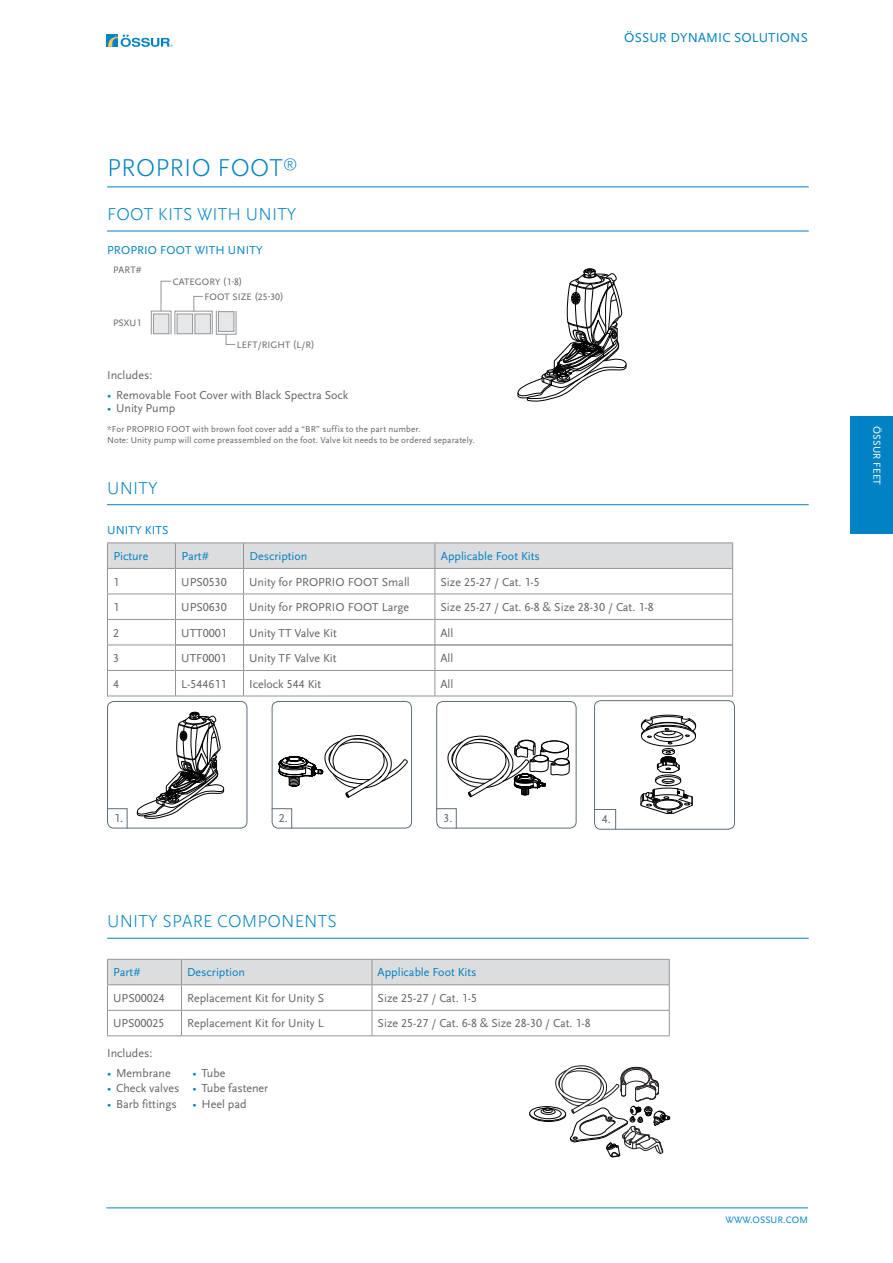
<style>
.page{position:relative;width:893px;height:1263px;background:#fff}
.page>*{position:absolute;margin:0;border:0;box-sizing:border-box;transform-origin:0 0}
.t1{font:300 25.5px "Scala Sans OT";letter-spacing:.01em;color:#0082c4}
.t2{font:300 18px "Scala Sans OT";letter-spacing:.01em;color:#0082c4}
.t3{font:13.5px "Scala Sans OT";letter-spacing:.01em;color:#0082c4}
.t4{font:12.15px "Scala Sans OT";color:#636466}
.t5{font:12px "Scala Sans OT";color:#636466}
.t6{font:12px/25.7px "Scala Sans OT";color:#0082c4}
.t7{font:10.5px "Scala Sans OT";letter-spacing:.01em;color:#fff}
.t8{font:9.75px "Scala Sans OT";letter-spacing:.01em;color:#636466}
.t9{font:9.75px "Scala Sans OT";letter-spacing:.01em;color:#0082c4}
.t10{font:9px/11.2px "Scala Sans OT";letter-spacing:.02em;color:#636466}
.s1{color:#0082c4}
</style>
<div class="page">
<hr style="left:106px;top:1207px;width:702px;height:1px;background:#0082c4">
<div style="left:106px;top:34px;width:13px;height:13px;background:#0082c4"></div>
<svg style="left:108px;top:35px;width:65px;height:12px"></svg>
<div style="left:850px;top:417px;width:43px;height:117px;background:#0082c4"></div>
<hr style="left:107px;top:187px;width:702px;height:1px;background:#0082c4">
<hr style="left:107px;top:231px;width:702px;height:1px;background:#0082c4">
<hr style="left:107px;top:504px;width:702px;height:1px;background:#0082c4">
<hr style="left:107px;top:938px;width:702px;height:1px;background:#0082c4">
<div style="left:175px;top:311px;width:37px;height:24px;border:1px solid #939598"></div>
<div style="left:177px;top:314px;width:16px;height:20px;background:#e6e7e8;border:1px solid #939598"></div>
<div style="left:195px;top:314px;width:16px;height:20px;background:#e6e7e8;border:1px solid #939598"></div>
<svg style="left:193px;top:296px;width:10px;height:16px"></svg>
<svg style="left:226px;top:334px;width:10px;height:11px"></svg>
<div style="left:216px;top:311px;width:20px;height:23px;border:1px solid #939598"></div>
<div style="left:218px;top:311px;width:16px;height:21px;background:#e6e7e8;border:1px solid #939598"></div>
<svg style="left:161px;top:281px;width:11px;height:30px"></svg>
<div style="left:151px;top:311px;width:20px;height:24px;border:1px solid #939598"></div>
<div style="left:153px;top:314px;width:16px;height:20px;background:#e6e7e8;border:1px solid #939598"></div>
<hr style="left:107px;top:542px;width:68px;height:1px;background:#939598">
<hr style="left:175px;top:542px;width:69px;height:1px;background:#939598">
<hr style="left:244px;top:542px;width:191px;height:1px;background:#939598">
<hr style="left:435px;top:542px;width:298px;height:1px;background:#939598">
<hr style="left:107px;top:696px;width:68px;height:1px;background:#939598">
<svg style="left:107px;top:543px;width:626px;height:153px"></svg>
<hr style="left:175px;top:696px;width:69px;height:1px;background:#939598">
<hr style="left:244px;top:696px;width:191px;height:1px;background:#939598">
<hr style="left:435px;top:696px;width:298px;height:1px;background:#939598">
<svg style="left:107px;top:959px;width:563px;height:76px"></svg>
<hr style="left:107px;top:1035px;width:74px;height:1px;background:#939598">
<hr style="left:181px;top:1035px;width:191px;height:1px;background:#939598">
<hr style="left:372px;top:1035px;width:298px;height:1px;background:#939598">
<div style="left:594px;top:700px;width:141px;height:129px;border:1px solid #5c6f7c;border-radius:6px"></div>
<svg style="left:594px;top:809px;width:22px;height:21px"></svg>
<svg style="left:641px;top:715px;width:55px;height:99px"></svg>
<svg style="left:137px;top:712px;width:87px;height:107px"></svg>
<div style="left:107px;top:701px;width:140px;height:127px;border:1px solid #5c6f7c;border-radius:6px"></div>
<svg style="left:447px;top:735px;width:122px;height:62px"></svg>
<div style="left:436px;top:701px;width:140px;height:127px;border:1px solid #5c6f7c;border-radius:6px"></div>
<svg style="left:107px;top:808px;width:20px;height:21px"></svg>
<svg style="left:436px;top:808px;width:21px;height:21px"></svg>
<svg style="left:279px;top:735px;width:128px;height:63px"></svg>
<div style="left:272px;top:701px;width:140px;height:127px;border:1px solid #5c6f7c;border-radius:6px"></div>
<svg style="left:271px;top:808px;width:21px;height:21px"></svg>
<div style="left:529px;top:1107px;width:37px;height:15px;border:1px solid #000;border-radius:50%"></div>
<svg style="left:529px;top:1106px;width:37px;height:15px"></svg>
<div style="left:529px;top:1106px;width:37px;height:15px;border:1px solid #000;border-radius:50%"></div>
<div style="left:534px;top:1108px;width:27px;height:11px;border:1px solid #000;border-radius:50%"></div>
<div style="left:541px;top:1109px;width:14px;height:5px;border:1px solid #000;border-radius:50%"></div>
<svg style="left:543px;top:1065px;width:127px;height:92px"></svg>
<svg style="left:517px;top:269px;width:109px;height:133px"></svg>
<h1 class="t1" style="left:107px;top:154px;width:192px">PROPRIO FOOT<sup>®</sup></h1>
<h2 class="t2" style="left:107px;top:205px;width:191px">FOOT KITS WITH UNITY</h2>
<p class="t6" style="left:107px;top:237px;width:157px">PROPRIO FOOT WITH UNITY</p>
<p class="t8" style="left:113px;top:264px;width:30px">PART#</p>
<p class="t8" style="left:173px;top:276px;width:71px">CATEGORY (1-8)</p>
<p class="t8" style="left:113px;top:317px;width:30px">PSXU1</p>
<p class="t8" style="left:204px;top:291px;width:81px">FOOT SIZE (25-30)</p>
<p class="t8" style="left:237px;top:339px;width:79px">LEFT/RIGHT (L/R)</p>
<p class="t5" style="left:107px;top:368px;width:47px">Includes:</p>
<p class="t5" style="left:107px;top:388px;width:243px"><span class="s1">•</span> Removable Foot Cover with Black Spectra Sock</p>
<p class="t5" style="left:107px;top:402px;width:70px"><span class="s1">•</span> Unity Pump</p>
<p class="t10" style="left:107px;top:424px;width:369px">*For PROPRIO FOOT with brown foot cover add a “BR” suffix to the part number.<br>Note: Unity pump will come preassembled on the foot. Valve kit needs to be ordered separately.</p>
<h2 class="t2" style="left:107px;top:478px;width:52px">UNITY</h2>
<p class="t6" style="left:113px;top:518px;width:57px;text-indent:-6px">UNITY KITS<br>Picture</p>
<p class="t6" style="left:181px;top:544px;width:29px">Part#</p>
<p class="t6" style="left:250px;top:544px;width:59px">Description</p>
<p class="t6" style="left:441px;top:544px;width:101px">Applicable Foot Kits</p>
<p class="t3" style="left:624px;top:31px;width:185px">ÖSSUR DYNAMIC SOLUTIONS</p>
<p class="t5" style="left:113px;top:575px;width:7px">1</p>
<p class="t5" style="left:181px;top:575px;width:47px">UPS0530</p>
<p class="t5" style="left:249px;top:575px;width:162px">Unity for PROPRIO FOOT Small</p>
<p class="t5" style="left:440px;top:575px;width:101px">Size 25-27 / Cat. 1-5</p>
<p class="t5" style="left:113px;top:601px;width:7px">1</p>
<p class="t5" style="left:181px;top:601px;width:47px">UPS0630</p>
<p class="t5" style="left:249px;top:601px;width:162px">Unity for PROPRIO FOOT Large</p>
<p class="t5" style="left:440px;top:601px;width:215px">Size 25-27 / Cat. 6-8 &amp; Size 28-30 / Cat. 1-8</p>
<p class="t5" style="left:113px;top:626px;width:7px">2</p>
<p class="t5" style="left:181px;top:626px;width:47px">UTT0001</p>
<p class="t5" style="left:249px;top:626px;width:89px">Unity TT Valve Kit</p>
<p class="t5" style="left:440px;top:626px;width:14px">All</p>
<p class="t5" style="left:113px;top:652px;width:7px">3</p>
<p class="t5" style="left:181px;top:652px;width:47px">UTF0001</p>
<p class="t5" style="left:249px;top:652px;width:89px">Unity TF Valve Kit</p>
<p class="t5" style="left:440px;top:652px;width:14px">All</p>
<p class="t5" style="left:113px;top:677px;width:7px">4</p>
<p class="t5" style="left:181px;top:677px;width:47px">L-544611</p>
<p class="t5" style="left:249px;top:677px;width:74px">Icelock 544 Kit</p>
<p class="t5" style="left:440px;top:677px;width:14px">All</p>
<p class="t5" style="left:114px;top:811px;width:11px">1.</p>
<p class="t5" style="left:279px;top:811px;width:11px">2.</p>
<p class="t5" style="left:443px;top:811px;width:11px">3.</p>
<p class="t4" style="left:602px;top:812px;width:11px">4.</p>
<h2 class="t2" style="left:107px;top:912px;width:231px">UNITY SPARE COMPONENTS</h2>
<p class="t6" style="left:113px;top:960px;width:29px">Part#</p>
<p class="t6" style="left:187px;top:960px;width:59px">Description</p>
<p class="t6" style="left:378px;top:960px;width:101px">Applicable Foot Kits</p>
<p class="t5" style="left:113px;top:991px;width:53px">UPS00024</p>
<p class="t5" style="left:187px;top:991px;width:138px">Replacement Kit for Unity S</p>
<p class="t5" style="left:378px;top:991px;width:101px">Size 25-27 / Cat. 1-5</p>
<p class="t5" style="left:113px;top:1017px;width:53px">UPS00025</p>
<p class="t5" style="left:187px;top:1017px;width:138px">Replacement Kit for Unity L</p>
<p class="t5" style="left:378px;top:1017px;width:215px">Size 25-27 / Cat. 6-8 &amp; Size 28-30 / Cat. 1-8</p>
<p class="t5" style="left:107px;top:1046px;width:47px">Includes:</p>
<p class="t5" style="left:107px;top:1066px;width:65px"><span class="s1">•</span> Membrane</p>
<p class="t5" style="left:193px;top:1066px;width:34px"><span class="s1">•</span> Tube</p>
<p class="t5" style="left:107px;top:1082px;width:163px"><span class="s1">•</span> Check valves <span class="s1">•</span> Tube fastener</p>
<p class="t5" style="left:107px;top:1097px;width:71px"><span class="s1">•</span> Barb fittings</p>
<p class="t5" style="left:193px;top:1097px;width:56px"><span class="s1">•</span> Heel pad</p>
<p class="t9" style="left:725px;top:1214px;width:84px">WWW.OSSUR.COM</p>
<p class="t7" style="left:882px;top:426px;width:60px;rotate:90deg">ÖSSUR FEET</p>
</div>
